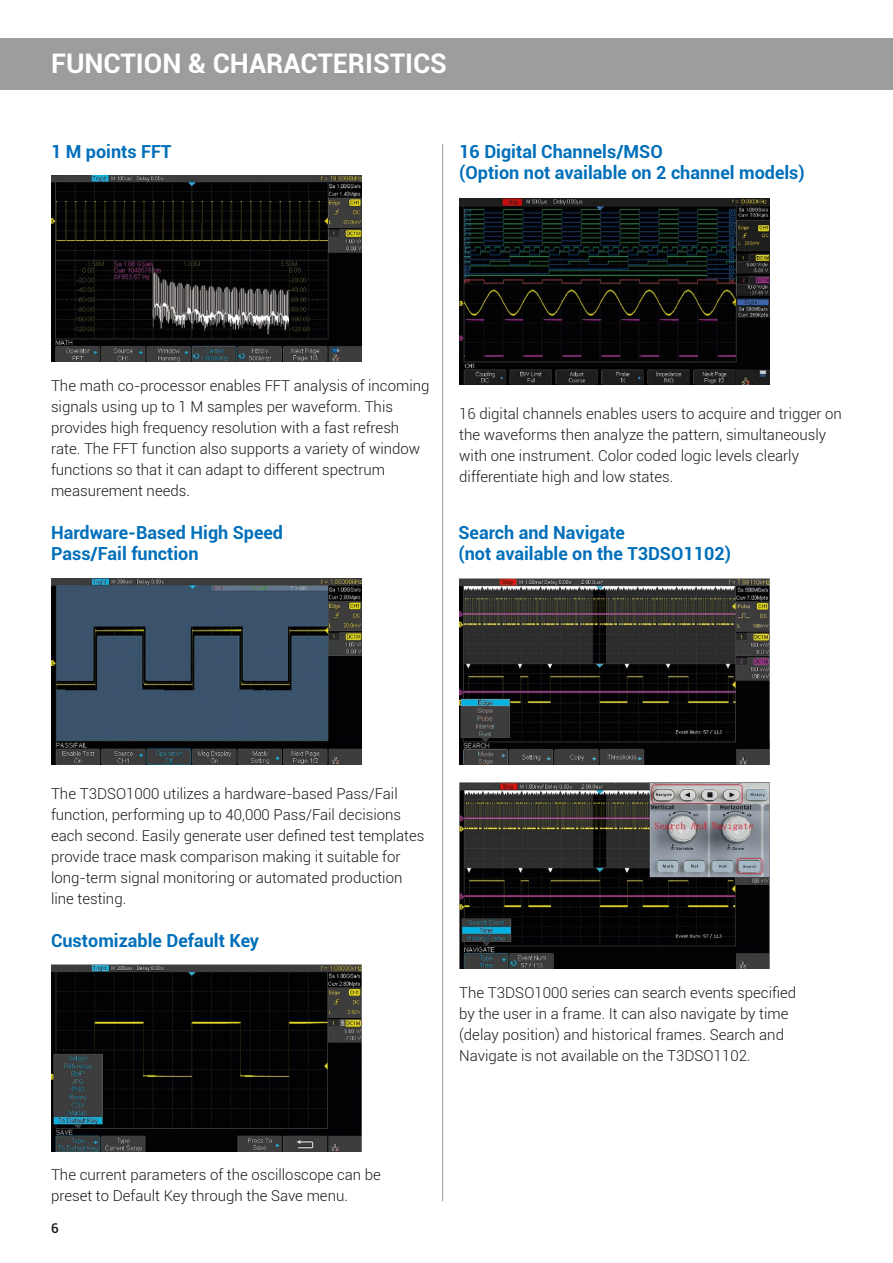
<style>
.page{position:relative;width:893px;height:1263px;background:#fff}
.page>*{position:absolute;margin:0;border:0;box-sizing:border-box;transform-origin:0 0}
.t1{font:700 27px "Roboto";color:#fff}
.t2{font:700 18px/21px "Roboto";color:#006fba}
.t3{font:300 15px/21px "Roboto";color:#1a1a18}
.t4{font:500 13.5px "Roboto";color:#1a1a18}
</style>
<div class="page">
<div style="left:0;top:38px;width:893px;height:51px;background:#9c9d9d"></div>
<img style="left:51px;top:176px;width:310px;height:185px">
<hr style="left:442px;top:144px;width:1px;height:1057px;background:#9c9d9d">
<img style="left:51px;top:578px;width:310px;height:186px">
<img style="left:51px;top:965px;width:310px;height:186px">
<img style="left:459px;top:198px;width:311px;height:186px">
<img style="left:459px;top:578px;width:311px;height:186px">
<img style="left:459px;top:782px;width:311px;height:186px">
<h1 class="t1" style="left:51px;top:45px;width:397px">FUNCTION &amp; CHARACTERISTICS</h1>
<p class="t2" style="left:51px;top:140px;width:122px">1 M points FFT</p>
<p class="t2" style="left:459px;top:140px;width:347px">16 Digital Channels/MSO<br>(Option not available on 2 channel models)</p>
<p class="t3" style="left:51px;top:374px;width:380px">The math co-processor enables FFT analysis of incoming signals using up to 1 M samples per waveform. This provides high frequency resolution with a fast refresh rate. The FFT function also supports a variety of window functions so that it can adapt to different spectrum measurement needs.</p>
<p class="t2" style="left:51px;top:521px;width:234px">Hardware-Based High Speed<br>Pass/Fail function</p>
<p class="t3" style="left:459px;top:402px;width:384px">16 digital channels enables users to acquire and trigger on the waveforms then analyze the pattern, simultaneously with one instrument. Color coded logic levels clearly differentiate high and low states.</p>
<p class="t2" style="left:458px;top:521px;width:274px">Search and Navigate<br>(not available on the T3DSO1102)</p>
<p class="t3" style="left:51px;top:782px;width:375px">The T3DSO1000 utilizes a hardware-based Pass/Fail function, performing up to 40,000 Pass/Fail decisions each second. Easily generate user defined test templates provide trace mask comparison making it suitable for long-term signal monitoring or automated production line testing.</p>
<p class="t2" style="left:51px;top:929px;width:210px">Customizable Default Key</p>
<p class="t3" style="left:459px;top:981px;width:338px">The T3DSO1000 series can search events specified by the user in a frame. It can also navigate by time (delay position) and historical frames. Search and Navigate is not available on the T3DSO1102.</p>
<p class="t3" style="left:51px;top:1164px;width:331px">The current parameters of the oscilloscope can be preset to Default Key through the Save menu.</p>
<p class="t4" style="left:51px;top:1219px;width:9px">6</p>
</div>
